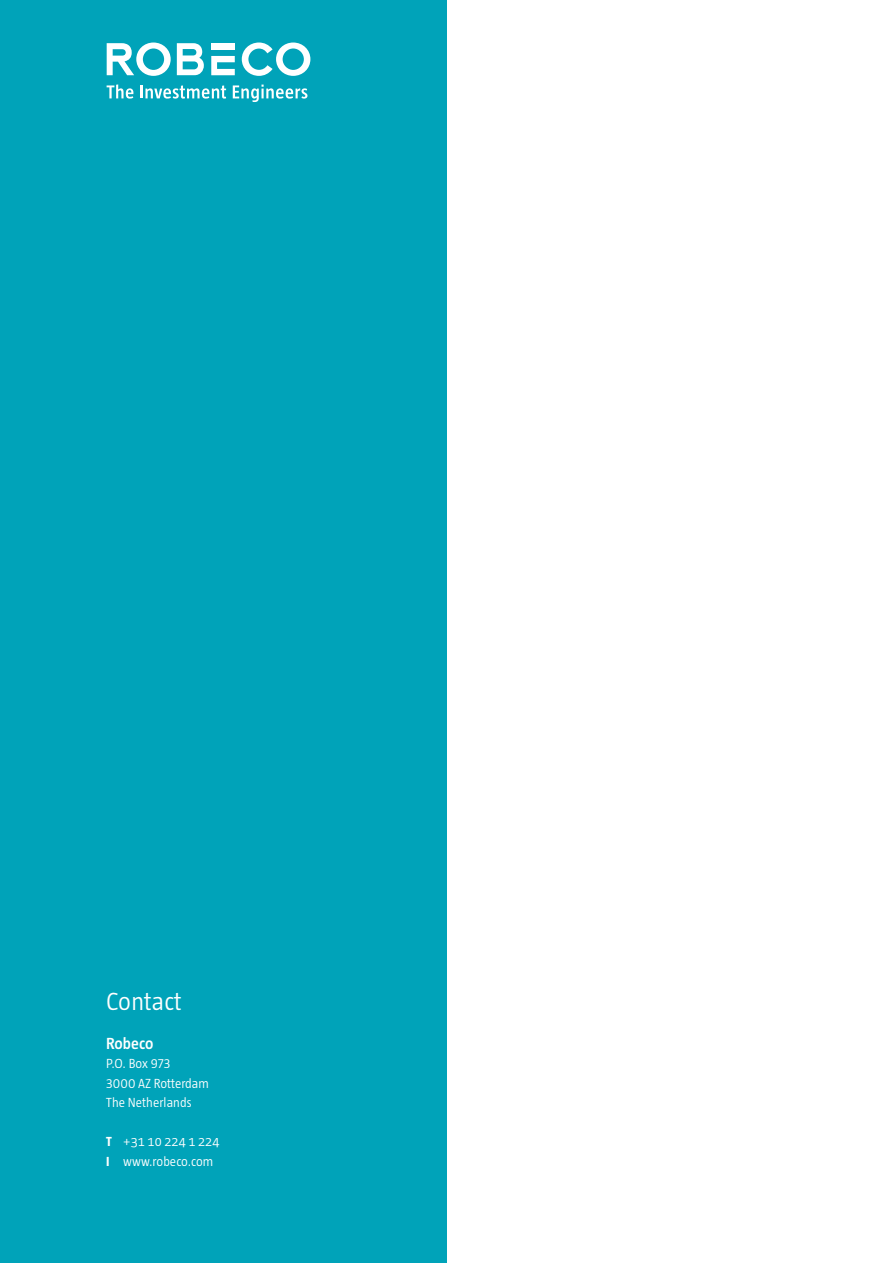
<style>
.page{position:relative;width:893px;height:1263px;background:#fff}
.page>*{position:absolute;margin:0;border:0;box-sizing:border-box;transform-origin:0 0}
._10-heading_long_lev{font:300 25.5px "Taz";letter-spacing:.01em;color:#fff}
._03-subheading_level{font:600 16.5px "Taz";letter-spacing:.005em;color:#fff}
._02-body_text{font:300 13.5px "Taz";letter-spacing:.005em;color:#fff}
.s1{font-weight:700}
</style>
<div class="page">
<div style="left:0;top:0;width:446px;height:1263px;background:#00a3b9"></div>
<div style="left:211px;top:43px;width:24px;height:7px;background:#fff"></div>
<svg style="left:177px;top:43px;width:27px;height:32px"></svg>
<svg style="left:107px;top:43px;width:64px;height:33px"></svg>
<svg style="left:242px;top:43px;width:68px;height:33px"></svg>
<svg style="left:211px;top:56px;width:24px;height:19px"></svg>
<svg style="left:107px;top:84px;width:26px;height:15px"></svg>
<svg style="left:140px;top:85px;width:86px;height:14px"></svg>
<svg style="left:233px;top:85px;width:74px;height:17px"></svg>
<p class="_10-heading_long_lev" style="left:106px;top:987px;width:77px">Contact</p>
<p class="_03-subheading_level" style="left:106px;top:1034px;width:49px">Robeco</p>
<p class="_02-body_text" style="left:106px;top:1056px;width:66px">P.O. Box 973</p>
<p class="_02-body_text" style="left:106px;top:1075px;width:104px">3000 AZ Rotterdam</p>
<p class="_02-body_text" style="left:106px;top:1095px;width:87px">The Netherlands</p>
<p class="_02-body_text" style="left:106px;top:1134px;width:115px"><span class="s1">T</span> +31 10 224 1 224</p>
<p class="_02-body_text" style="left:106px;top:1153px;width:109px"><span class="s1">I</span> www.robeco.com</p>
</div>
